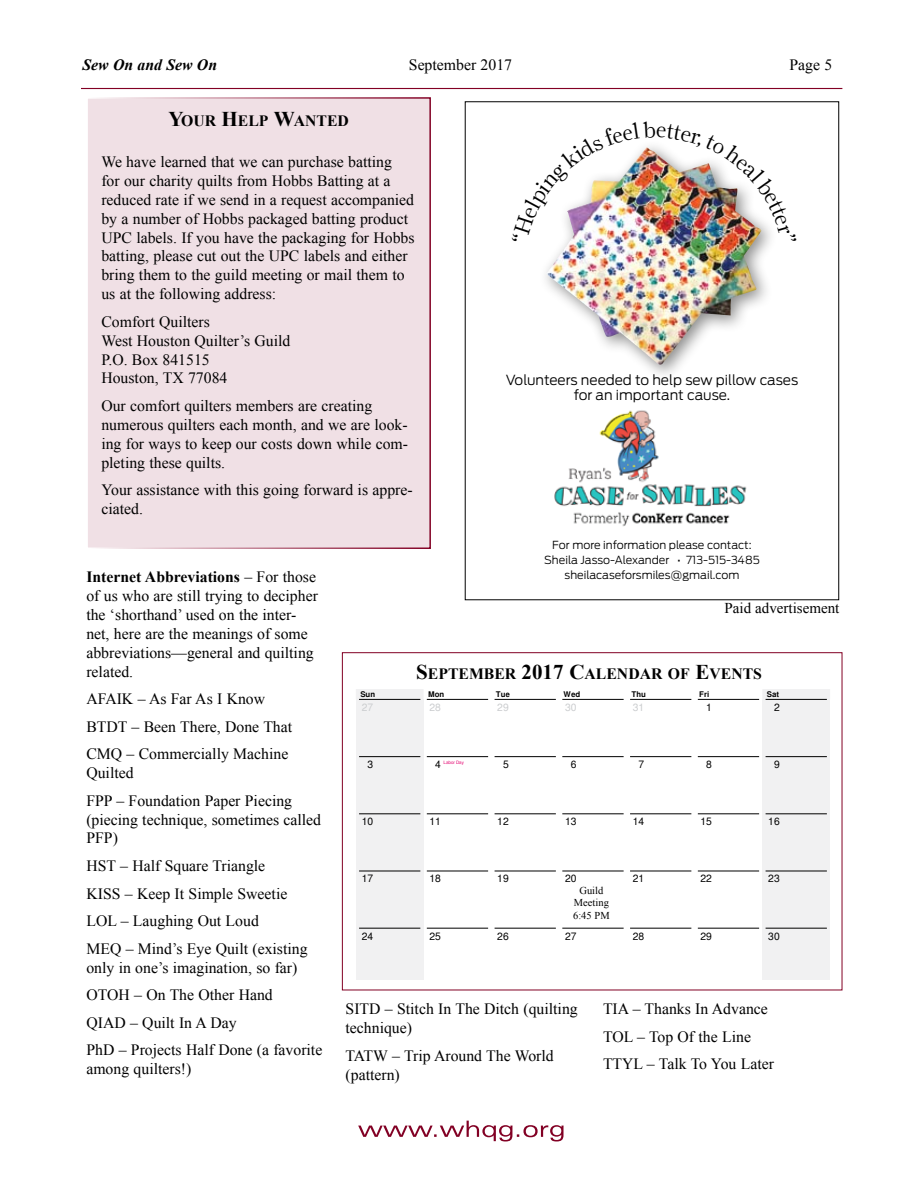
<style>
.page{position:relative;width:918px;height:1188px;background:#fff}
.page>*{position:absolute;margin:0;border:0;box-sizing:border-box;transform-origin:0 0}
.t1{font:15.75px/18.9px "Times New Roman";color:#000}
.t2{font:700 15.75px "Times New Roman";color:#000}
.t3{font:italic 700 15.75px "Times New Roman";color:#000}
.t4{font:15px "Times New Roman";color:#000}
.t5{font:300 13.8px/15.1px "Antenna";color:#000;text-align:center}
.t6{font:300 11.1px/15.1px "Antenna";color:#000;text-align:center}
.t7{font:10.5px/12.6px "Times New Roman";color:#000;text-align:center}
.t8{font:10.35px "Free Sans";color:#000}
.t9{font:10.35px "Free Sans";color:#cbcdcf}
.t10{font:700 7.8px "Free Sans";color:#000}
.t11{font:4.5px "Free Sans";color:#e50471}
.s1{font-size:21px}
.s2{font-weight:700}
</style>
<div class="page">
<hr style="left:81px;top:88px;width:761px;height:1px;background:#820024">
<svg style="left:358px;top:1121px;width:206px;height:21px"></svg>
<img style="left:554px;top:410px;width:193px;height:117px">
<img style="left:546px;top:241px;width:217px;height:126px">
<div style="left:87px;top:98px;width:343px;height:450px;background:#f0e0e5"></div>
<div style="left:86px;top:97px;width:345px;height:452px;border:2px solid #fff"></div>
<svg style="left:356px;top:689px;width:474px;height:10px"></svg>
<div style="left:356px;top:699px;width:68px;height:58px;background:#f1f1f2"></div>
<hr style="left:359px;top:699px;width:61px;height:1px;background:#000">
<hr style="left:427px;top:699px;width:61px;height:1px;background:#000">
<hr style="left:495px;top:699px;width:61px;height:1px;background:#000">
<hr style="left:562px;top:699px;width:62px;height:1px;background:#000">
<hr style="left:630px;top:699px;width:61px;height:1px;background:#000">
<hr style="left:698px;top:699px;width:61px;height:1px;background:#000">
<div style="left:762px;top:699px;width:68px;height:58px;background:#f1f1f2"></div>
<hr style="left:766px;top:699px;width:61px;height:1px;background:#000">
<div style="left:356px;top:757px;width:68px;height:57px;background:#f1f1f2"></div>
<hr style="left:359px;top:756px;width:61px;height:1px;background:#000">
<hr style="left:427px;top:756px;width:61px;height:1px;background:#000">
<hr style="left:495px;top:756px;width:61px;height:1px;background:#000">
<hr style="left:562px;top:756px;width:62px;height:1px;background:#000">
<hr style="left:630px;top:756px;width:61px;height:1px;background:#000">
<hr style="left:698px;top:756px;width:61px;height:1px;background:#000">
<div style="left:762px;top:757px;width:68px;height:57px;background:#f1f1f2"></div>
<hr style="left:766px;top:756px;width:61px;height:1px;background:#000">
<div style="left:356px;top:814px;width:68px;height:57px;background:#f1f1f2"></div>
<hr style="left:359px;top:814px;width:61px;height:1px;background:#000">
<hr style="left:427px;top:814px;width:61px;height:1px;background:#000">
<hr style="left:495px;top:814px;width:61px;height:1px;background:#000">
<hr style="left:562px;top:814px;width:62px;height:1px;background:#000">
<hr style="left:630px;top:814px;width:61px;height:1px;background:#000">
<hr style="left:698px;top:814px;width:61px;height:1px;background:#000">
<div style="left:762px;top:814px;width:68px;height:57px;background:#f1f1f2"></div>
<hr style="left:766px;top:814px;width:61px;height:1px;background:#000">
<div style="left:356px;top:871px;width:68px;height:57px;background:#f1f1f2"></div>
<hr style="left:359px;top:871px;width:61px;height:1px;background:#000">
<hr style="left:427px;top:871px;width:61px;height:1px;background:#000">
<hr style="left:495px;top:871px;width:61px;height:1px;background:#000">
<hr style="left:562px;top:871px;width:62px;height:1px;background:#000">
<hr style="left:630px;top:871px;width:61px;height:1px;background:#000">
<hr style="left:698px;top:871px;width:61px;height:1px;background:#000">
<div style="left:762px;top:871px;width:68px;height:57px;background:#f1f1f2"></div>
<hr style="left:766px;top:871px;width:61px;height:1px;background:#000">
<div style="left:356px;top:928px;width:68px;height:51px;background:#f1f1f2"></div>
<hr style="left:359px;top:928px;width:61px;height:1px;background:#000">
<hr style="left:427px;top:928px;width:61px;height:1px;background:#000">
<hr style="left:495px;top:928px;width:61px;height:1px;background:#000">
<hr style="left:562px;top:928px;width:62px;height:1px;background:#000">
<hr style="left:630px;top:928px;width:61px;height:1px;background:#000">
<hr style="left:698px;top:928px;width:61px;height:1px;background:#000">
<div style="left:762px;top:928px;width:68px;height:51px;background:#f1f1f2"></div>
<hr style="left:766px;top:928px;width:61px;height:1px;background:#000">
<img style="left:565px;top:146px;width:206px;height:95px">
<p class="t3" style="left:82px;top:54px;width:136px">Sew On and Sew On</p>
<p class="t1" style="left:409px;top:55px;width:105px">September 2017</p>
<p class="t1" style="left:790px;top:55px;width:32px">Page</p>
<p class="t2" style="left:168px;top:110px;width:182px"><span class="s1">Y</span>OUR <span class="s1">H</span>ELP <span class="s1">W</span>ANTED</p>
<p class="t1" style="left:101px;top:152px;width:315px">We have learned that we can purchase batting<br>for our charity quilts from Hobbs Batting at a reduced rate if we send in a request accompanied by a number of Hobbs packaged batting product UPC labels. If you have the packaging for Hobbs batting, please cut out the UPC labels and either bring them to the guild meeting or mail them to us at the following address:</p>
<p class="t1" style="left:101px;top:312px;width:191px">Comfort Quilters<br>West Houston Quilter’s Guild<br>P.O. Box 841515<br>Houston, TX 77084</p>
<p class="t1" style="left:101px;top:396px;width:308px">Our comfort quilters members are creating numerous quilters each month, and we are look&shy;ing for ways to keep our costs down while com&shy;pleting these quilts.</p>
<p class="t1" style="left:101px;top:480px;width:313px">Your assistance with this going forward is appre&shy;ciated.</p>
<p class="t5" style="left:506px;top:373px;width:294px">Volunteers needed to help sew pillow cases for an important cause.</p>
<p class="t1" style="left:86px;top:567px;width:233px"><span class="s2">INTERNET ABBREVIATIONS</span> – For those of us who are still trying to decipher the ‘shorthand’ used on the inter&shy;net, here are the meanings of some abbreviations—general and quilting related.</p>
<p class="t1" style="left:86px;top:685px;width:207px;line-height:27.6px">AFAIK – As Far As I Know<br>BTDT – Been There, Done That<br>CMQ – Commercially Machine</p>
<p class="t1" style="left:86px;top:759px;width:207px;line-height:27.6px">Quilted<br>FPP – Foundation Paper Piecing</p>
<p class="t1" style="left:86px;top:810px;width:236px">(piecing technique, sometimes called<br>PFP)</p>
<p class="t1" style="left:86px;top:852px;width:223px;line-height:27.6px">HST – Half Square Triangle<br>KISS – Keep It Simple Sweetie<br>LOL – Laughing Out Loud<br>MEQ – Mind’s Eye Quilt (existing</p>
<p class="t1" style="left:86px;top:953px;width:237px;line-height:27.6px">only in one’s imagination, so far)<br>OTOH – On The Other Hand<br>QIAD – Quilt In A Day<br>PhD – Projects Half Done (a favorite</p>
<p class="t1" style="left:86px;top:1059px;width:106px">among quilters!)</p>
<p class="t6" style="left:544px;top:537px;width:217px">For more information please contact:<br>Sheila Jasso-Alexander • 713-515-3485 sheilacaseforsmiles@gmail.com</p>
<p class="t4" style="left:724px;top:598px;width:116px">Paid advertisement</p>
<p class="t2" style="left:416px;top:662px;width:347px"><span class="s1">S</span>EPTEMBER <span class="s1">2017 C</span>ALENDAR OF <span class="s1">E</span>VENTS</p>
<p class="t10" style="left:360px;top:688px;width:16px">Sun</p>
<p class="t10" style="left:428px;top:688px;width:18px">Mon</p>
<p class="t10" style="left:496px;top:688px;width:16px">Tue</p>
<p class="t10" style="left:564px;top:688px;width:18px">Wed</p>
<p class="t10" style="left:631px;top:688px;width:16px">Thu</p>
<p class="t10" style="left:699px;top:688px;width:12px">Fri</p>
<p class="t10" style="left:767px;top:688px;width:14px">Sat</p>
<p class="t9" style="left:362px;top:701px;width:13px">27</p>
<p class="t9" style="left:430px;top:701px;width:13px">28</p>
<p class="t9" style="left:497px;top:701px;width:13px">29</p>
<p class="t9" style="left:565px;top:701px;width:13px">30</p>
<p class="t9" style="left:633px;top:701px;width:13px">31</p>
<p class="t8" style="left:706px;top:701px;width:7px">1</p>
<p class="t8" style="left:774px;top:701px;width:7px">2</p>
<p class="t8" style="left:368px;top:758px;width:7px">3</p>
<p class="t8" style="left:435px;top:758px;width:7px">4</p>
<p class="t11" style="left:444px;top:760px;width:22px">Labor Day</p>
<p class="t8" style="left:503px;top:758px;width:7px">5</p>
<p class="t8" style="left:571px;top:758px;width:7px">6</p>
<p class="t8" style="left:639px;top:758px;width:7px">7</p>
<p class="t8" style="left:706px;top:758px;width:7px">8</p>
<p class="t8" style="left:774px;top:758px;width:7px">9</p>
<p class="t8" style="left:362px;top:816px;width:13px">10</p>
<p class="t8" style="left:430px;top:816px;width:13px">11</p>
<p class="t8" style="left:497px;top:816px;width:13px">12</p>
<p class="t8" style="left:565px;top:816px;width:13px">13</p>
<p class="t8" style="left:633px;top:816px;width:13px">14</p>
<p class="t8" style="left:701px;top:816px;width:13px">15</p>
<p class="t8" style="left:768px;top:816px;width:13px">16</p>
<p class="t8" style="left:362px;top:873px;width:13px">17</p>
<p class="t8" style="left:430px;top:873px;width:13px">18</p>
<p class="t8" style="left:497px;top:873px;width:13px">19</p>
<p class="t8" style="left:565px;top:873px;width:13px">20</p>
<p class="t8" style="left:633px;top:873px;width:13px">21</p>
<p class="t8" style="left:701px;top:873px;width:13px">22</p>
<p class="t8" style="left:768px;top:873px;width:13px">23</p>
<p class="t7" style="left:573px;top:884px;width:38px">Guild<br>Meeting<br>6:45 PM</p>
<p class="t8" style="left:362px;top:930px;width:13px">24</p>
<p class="t8" style="left:430px;top:930px;width:13px">25</p>
<p class="t8" style="left:497px;top:930px;width:13px">26</p>
<p class="t8" style="left:565px;top:930px;width:13px">27</p>
<p class="t8" style="left:633px;top:930px;width:13px">28</p>
<p class="t8" style="left:701px;top:930px;width:13px">29</p>
<p class="t8" style="left:768px;top:930px;width:13px">30</p>
<p class="t1" style="left:346px;top:999px;width:234px">SITD – Stitch In The Ditch (quilting technique)</p>
<p class="t1" style="left:346px;top:1046px;width:210px">TATW – Trip Around The World (pattern)</p>
<p class="t1" style="left:603px;top:995px;width:172px;line-height:27.6px">TIA – Thanks In Advance<br>TOL – Top Of the Line<br>TTYL – Talk To You Later</p>
</div>
